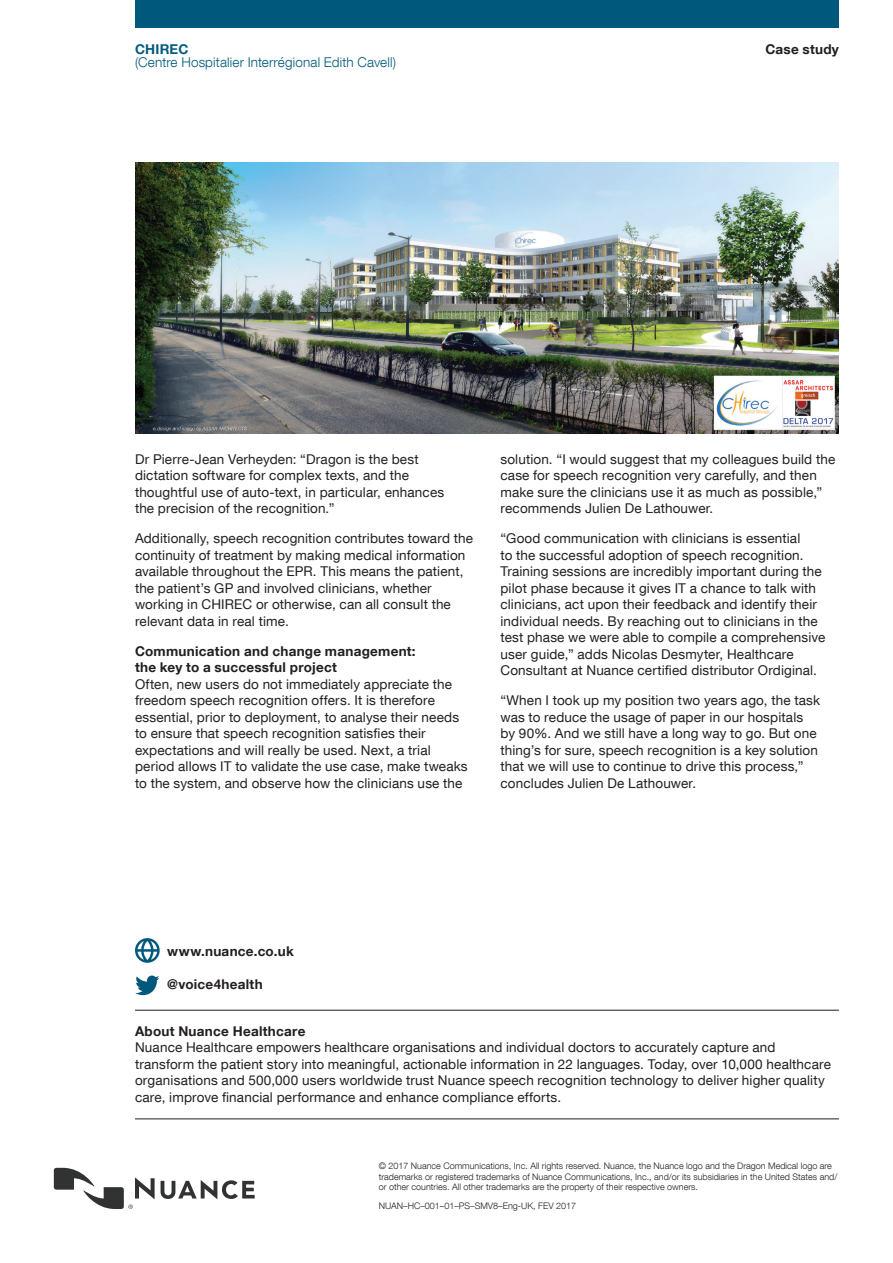
<style>
.page{position:relative;width:893px;height:1263px;background:#fff}
.page>*{position:absolute;margin:0;border:0;box-sizing:border-box;transform-origin:0 0}
.t1{font:13.5px/16.5px "Helvetica Neue LT Com";letter-spacing:.01em;color:#231f20}
.t2{font:700 13.5px/16.5px "Helvetica Neue LT Com";letter-spacing:.02em;color:#231f20}
.t3{font:300 13.5px "Helvetica Neue LT Com";letter-spacing:.01em;color:#00597d}
.t4{font:700 13.5px "Helvetica Neue LT Com";letter-spacing:.015em;color:#00597d}
.t5{font:300 9px/10.5px "Helvetica Neue LT Com";color:#231f20}
</style>
<div class="page">
<div style="left:135px;top:0;width:704px;height:27px;background:#00597d"></div>
<svg style="left:161px;top:1180px;width:94px;height:19px"></svg>
<svg style="left:54px;top:1168px;width:101px;height:41px"></svg>
<img style="left:136px;top:162px;width:702px;height:271px">
<svg style="left:135px;top:975px;width:24px;height:20px"></svg>
<svg style="left:135px;top:938px;width:25px;height:25px"></svg>
<hr style="left:135px;top:1118px;width:704px;height:1px;background:#231f20">
<hr style="left:135px;top:1010px;width:704px;height:1px;background:#231f20">
<p class="t4" style="left:135px;top:41px;width:55px">CHIREC</p>
<p class="t2" style="left:765px;top:41px;width:75px">Case study</p>
<p class="t3" style="left:135px;top:54px;width:263px">(Centre Hospitalier Interrégional Edith Cavell)</p>
<p class="t1" style="left:135px;top:450px;width:311px">Dr Pierre-Jean Verheyden: “Dragon is the best dictation software for complex texts, and the thoughtful use of auto-text, in particular, enhances the precision of the recognition.”</p>
<p class="t1" style="left:135px;top:530px;width:340px">Additionally, speech recognition contributes toward the continuity of treatment by making medical information available throughout the EPR. This means the patient, the patient’s GP and involved clinicians, whether working in CHIREC or otherwise, can all consult the relevant data in real time.</p>
<p class="t2" style="left:135px;top:642px;width:282px">Communication and change management: the key to a successful project</p>
<p class="t1" style="left:135px;top:675px;width:334px">Often, new users do not immediately appreciate the freedom speech recognition offers. It is therefore essential, prior to deployment, to analyse their needs to ensure that speech recognition satisfies their expectations and will really be used. Next, a trial period allows IT to validate the use case, make tweaks to the system, and observe how the clinicians use the</p>
<p class="t1" style="left:500px;top:450px;width:336px">solution. “I would suggest that my colleagues build the case for speech recognition very carefully, and then make sure the clinicians use it as much as possible,” recommends Julien De Lathouwer.</p>
<p class="t1" style="left:500px;top:530px;width:326px">“Good communication with clinicians is essential<br>to the successful adoption of speech recognition.<br>Training sessions are incredibly important during the pilot phase because it gives IT a chance to talk with clinicians, act upon their feedback and identify their individual needs. By reaching out to clinicians in the test phase we were able to compile a comprehensive user guide,” adds Nicolas Desmyter, Healthcare Consultant at Nuance certified distributor Ordiginal.</p>
<p class="t1" style="left:500px;top:692px;width:321px">“When I took up my position two years ago, the task was to reduce the usage of paper in our hospitals by 90%. And we still have a long way to go. But one thing’s for sure, speech recognition is a key solution that we will use to continue to drive this process,” concludes Julien De Lathouwer.</p>
<p class="t2" style="left:167px;top:943px;width:128px">www.nuance.co.uk</p>
<p class="t2" style="left:167px;top:976px;width:97px">@voice4health</p>
<p class="t2" style="left:135px;top:1022px;width:172px">About Nuance Healthcare</p>
<p class="t1" style="left:135px;top:1039px;width:697px">Nuance Healthcare empowers healthcare organisations and individual doctors to accurately capture and transform the patient story into meaningful, actionable information in 22 languages. Today, over 10,000 healthcare organisations and 500,000 users worldwide trust Nuance speech recognition technology to deliver higher quality care, improve financial performance and enhance compliance efforts.</p>
<p class="t5" style="left:379px;top:1161px;width:460px">© 2017 Nuance Communications, Inc. All rights reserved. Nuance, the Nuance logo and the Dragon Medical logo are trademarks or registered trademarks of Nuance Communications, Inc., and/or its subsidiaries in the United States and/ or other countries. All other trademarks are the property of their respective owners.</p>
<p class="t5" style="left:379px;top:1200px;width:199px">NUAN–HC–001–01–PS–SMV8–Eng-UK, FEV 2017</p>
</div>
